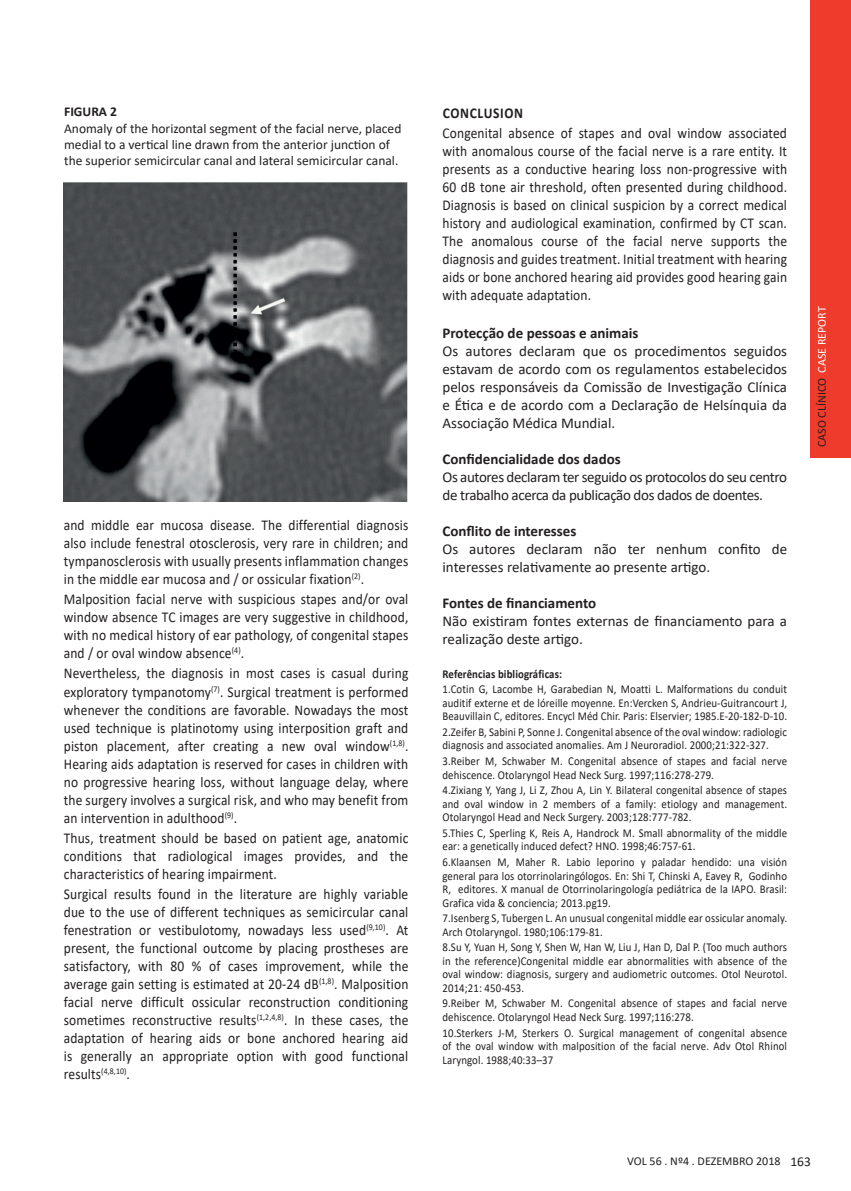
<style>
.page{position:relative;width:851px;height:1191px;background:#fff}
.page>*{position:absolute;margin:0;border:0;box-sizing:border-box;transform-origin:0 0}
.BIBLIOGRAFIA{font:15px/18px "Calibri";letter-spacing:.01em;color:#231f20;text-align:justify;scale:.9 1}
.MIOLO_1º_PARAGRAFO{font:15px/18px "Calibri";letter-spacing:-.01em;color:#231f20}
.MIOLO_1º_PARAGRAFO-2{font:700 15px "Calibri";color:#231f20}
.BIBLIOGRAFIA-2{font:700 15px "Calibri";letter-spacing:.05em;color:#231f20;scale:.9 1}
.t1{font:13.5px/16.2px "Calibri";color:#231f20}
.t2{font:700 13.5px "Calibri";color:#231f20}
.BIBLIOGRAFIA-3{font:12px/13.5px "Calibri";letter-spacing:.01em;color:#231f20;text-align:justify;scale:.9 1}
.BIBLIOGRAFIA-4{font:12px "Calibri";letter-spacing:.01em;color:#231f20}
.BIBLIOGRAFIA-5{font:700 12px "Calibri";letter-spacing:.01em;color:#231f20;scale:.9 1}
.s1{color:#fff}
.s2{font-size:13.5px}
</style>
<div class="page">
<img style="left:64px;top:183px;width:343px;height:318px">
<div style="left:809px;top:0;width:41px;height:458px;background:#ef3b2c"></div>
<p class="t2" style="left:64px;top:102px;width:54px">FIGURA 2</p>
<p class="t1" style="left:64px;top:120px;width:339px">Anomaly of the horizontal segment of the facial nerve, placed medial to a vertical line drawn from the anterior junction of the superior semicircular canal and lateral semicircular canal.</p>
<p class="BIBLIOGRAFIA" style="left:64px;top:516px;width:384px">and middle ear mucosa disease. The differential diagnosis also include fenestral otosclerosis, very rare in children; and tympanosclerosis with usually presents inflammation changes in the middle ear mucosa and / or ossicular fixation<sup>(2)</sup>.</p>
<p class="BIBLIOGRAFIA" style="left:64px;top:590px;width:384px">Malposition facial nerve with suspicious stapes and/or oval window absence TC images are very suggestive in childhood, with no medical history of ear pathology, of congenital stapes and / or oval window absence<sup>(4)</sup>.</p>
<p class="BIBLIOGRAFIA" style="left:64px;top:664px;width:384px">Nevertheless, the diagnosis in most cases is casual during exploratory tympanotomy<sup>(7)</sup>. Surgical treatment is performed whenever the conditions are favorable. Nowadays the most used technique is platinotomy using interposition graft and piston placement, after creating a new oval window<sup>(1,8)</sup>.<br>Hearing aids adaptation is reserved for cases in children with no progressive hearing loss, without language delay, where the surgery involves a surgical risk, and who may benefit from an intervention in adulthood<sup>(9)</sup>.</p>
<p class="BIBLIOGRAFIA" style="left:64px;top:828px;width:384px">Thus, treatment should be based on patient age, anatomic conditions that radiological images provides, and the characteristics of hearing impairment.</p>
<p class="BIBLIOGRAFIA" style="left:64px;top:884px;width:384px">Surgical results found in the literature are highly variable due to the use of different techniques as semicircular canal fenestration or vestibulotomy, nowadays less used<sup>(9,10)</sup>. At present, the functional outcome by placing prostheses are satisfactory, with 80 % of cases improvement, while the average gain setting is estimated at 20-24 dB<sup>(1,8)</sup>. Malposition facial nerve difficult ossicular reconstruction conditioning sometimes reconstructive results<sup>(1,2,4,8)</sup>. In these cases, the adaptation of hearing aids or bone anchored hearing aid is generally an appropriate option with good functional results<sup>(4,8,10)</sup>.</p>
<p class="BIBLIOGRAFIA-2" style="left:442px;top:102px;width:91px">CONCLUSION</p>
<p class="BIBLIOGRAFIA" style="left:442px;top:123px;width:384px">Congenital absence of stapes and oval window associated with anomalous course of the facial nerve is a rare entity. It presents as a conductive hearing loss non-progressive with 60 dB tone air threshold, often presented during childhood.<br>Diagnosis is based on clinical suspicion by a correct medical history and audiological examination, confirmed by CT scan.<br>The anomalous course of the facial nerve supports the diagnosis and guides treatment. Initial treatment with hearing aids or bone anchored hearing aid provides good hearing gain with adequate adaptation.</p>
<p class="MIOLO_1º_PARAGRAFO-2" style="left:442px;top:322px;width:197px">Protecção de pessoas e animais</p>
<p class="MIOLO_1º_PARAGRAFO" style="left:442px;top:341px;width:346px;text-align:justify">Os autores declaram que os procedimentos seguidos estavam de acordo com os regulamentos estabelecidos pelos responsáveis da Comissão de Investigação Clínica e Ética e de acordo com a Declaração de Helsínquia da Associação Médica Mundial.</p>
<p class="MIOLO_1º_PARAGRAFO-2" style="left:442px;top:448px;width:180px">Confidencialidade dos dados</p>
<p class="MIOLO_1º_PARAGRAFO" style="left:442px;top:467px;width:346px">Os autores declaram ter seguido os protocolos do seu centro de trabalho acerca da publicação dos dados de doentes.</p>
<p class="MIOLO_1º_PARAGRAFO-2" style="left:442px;top:520px;width:135px">Conflito de interesses</p>
<p class="MIOLO_1º_PARAGRAFO" style="left:442px;top:539px;width:346px">Os autores declaram não ter nenhum confito de interesses relativamente ao presente artigo.</p>
<p class="MIOLO_1º_PARAGRAFO-2" style="left:442px;top:592px;width:155px">Fontes de financiamento</p>
<p class="MIOLO_1º_PARAGRAFO" style="left:442px;top:611px;width:346px">Não existiram fontes externas de financiamento para a realização deste artigo.</p>
<p class="BIBLIOGRAFIA-5" style="left:442px;top:665px;width:134px">Referências bibliográficas:</p>
<p class="BIBLIOGRAFIA-3" style="left:442px;top:682px;width:384px">1.Cotin G, Lacombe H, Garabedian N, Moatti L. Malformations du conduit auditif externe et de lóreille moyenne. En:Vercken S, Andrieu-Guitrancourt J, Beauvillain C, editores. Encycl Méd Chir. Paris: Elservier; 1985.E-20-182-D-10.</p>
<p class="BIBLIOGRAFIA-3" style="left:442px;top:725px;width:384px">2.Zeifer B, Sabini P, Sonne J. Congenital absence of the oval window: radiologic diagnosis and associated anomalies. Am J Neuroradiol. 2000;21:322-327.</p>
<p class="BIBLIOGRAFIA-3" style="left:442px;top:754px;width:384px">3.Reiber M, Schwaber M. Congenital absence of stapes and facial nerve dehiscence. Otolaryngol Head Neck Surg. 1997;116:278-279.</p>
<p class="BIBLIOGRAFIA-3" style="left:442px;top:783px;width:384px">4.Zixiang Y, Yang J, Li Z, Zhou A, Lin Y. Bilateral congenital absence of stapes and oval window in 2 members of a family: etiology and management.<br>Otolaryngol Head and Neck Surgery. 2003;128:777-782.</p>
<p class="BIBLIOGRAFIA-3" style="left:442px;top:826px;width:384px">5.Thies C, Sperling K, Reis A, Handrock M. Small abnormality of the middle ear: a genetically induced defect? HNO. 1998;46:757-61.</p>
<p class="BIBLIOGRAFIA-3" style="left:442px;top:855px;width:384px">6.Klaansen M, Maher R. Labio leporino y paladar hendido: una visión general para los otorrinolaringólogos. En: Shi T, Chinski A, Eavey R, Godinho R, editores. X manual de Otorrinolaringología pediátrica de la IAPO. Brasil:<br>Grafica vida &amp; conciencia; 2013.pg19.</p>
<p class="BIBLIOGRAFIA-3" style="left:442px;top:911px;width:384px">7.Isenberg S, Tubergen L. An unusual congenital middle ear ossicular anomaly.<br>Arch Otolaryngol. 1980;106:179-81.</p>
<p class="BIBLIOGRAFIA-3" style="left:442px;top:940px;width:384px">8.Su Y, Yuan H, Song Y, Shen W, Han W, Liu J, Han D, Dal P. (Too much authors in the reference)Congenital middle ear abnormalities with absence of the oval window: diagnosis, surgery and audiometric outcomes. Otol Neurotol.<br>2014;21: 450-453.</p>
<p class="BIBLIOGRAFIA-3" style="left:442px;top:996px;width:384px">9.Reiber M, Schwaber M. Congenital absence of stapes and facial nerve dehiscence. Otolaryngol Head Neck Surg. 1997;116:278.</p>
<p class="BIBLIOGRAFIA-3" style="left:442px;top:1025px;width:384px">10.Sterkers J-M, Sterkers O. Surgical management of congenital absence of the oval window with malposition of the facial nerve. Adv Otol Rhinol Laryngol. 1988;40:33–37</p>
<p class="BIBLIOGRAFIA-4" style="left:813px;top:447px;width:142px;rotate:-90deg">CASO CLÍNICO <span class="s1">CASE REPORT</span></p>
<p class="BIBLIOGRAFIA-4" style="left:627px;top:1152px;width:185px">VOL 56 . Nº4 . DEZEMBRO 2018 <span class="s2">163</span></p>
</div>
